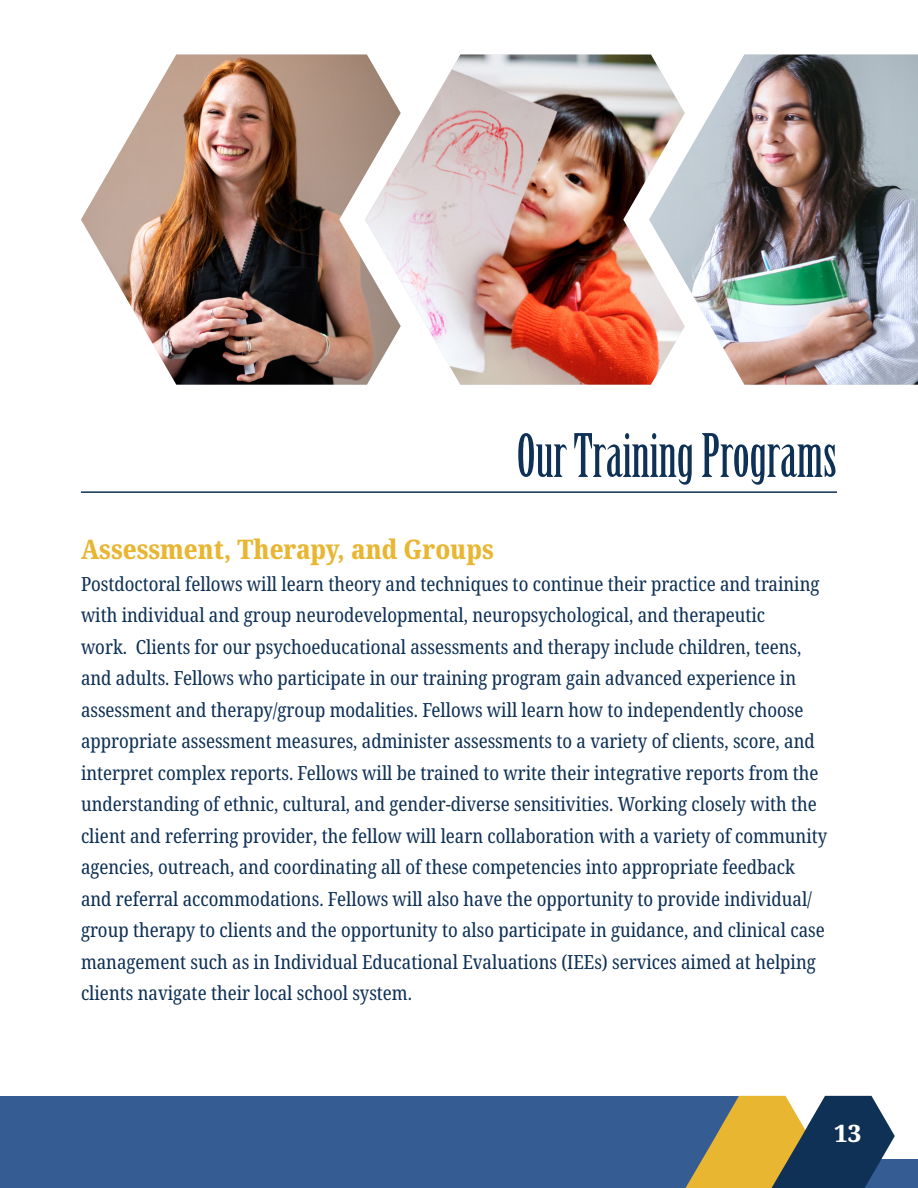
<style>
.page{position:relative;width:918px;height:1188px;background:#fff}
.page>*{position:absolute;margin:0;border:0;box-sizing:border-box;transform-origin:0 0}
.t1{font:58.5px "Birch Std";color:#0f3156}
.Subhead_2_Yellow{font:800 condensed 27px "Noto Serif";color:#e9b632}
.t2{font:800 24px "Noto Serif";color:#fff}
.Body_Text{font:condensed 19.5px/31.5px "Noto Serif";color:#0f3156}
</style>
<div class="page">
<div style="left:796px;top:1159px;width:122px;height:29px;background:#355d93"></div>
<div style="left:0;top:1097px;width:759px;height:91px;background:#355d93"></div>
<svg style="left:686px;top:1096px;width:209px;height:92px"></svg>
<img style="left:81px;top:55px;width:258px;height:330px">
<svg style="left:339px;top:55px;width:26px;height:330px;background:#b99a8b"></svg>
<img style="left:365px;top:55px;width:258px;height:330px">
<img style="left:623px;top:55px;width:26px;height:330px">
<img style="left:649px;top:55px;width:269px;height:330px">
<hr style="left:81px;top:491px;width:756px;height:2px;background:#0f3156">
<h1 class="t1" style="left:517px;top:423px;width:322px">Our Training Programs</h1>
<p class="Subhead_2_Yellow" style="left:81px;top:530px;width:414px">Assessment, Therapy, and Groups</p>
<p class="Body_Text" style="left:81px;top:568px;width:748px">Postdoctoral fellows will learn theory and techniques to continue their practice and training with individual and group neurodevelopmental, neuropsychological, and therapeutic<br>work. Clients for our psychoeducational assessments and therapy include children, teens, and adults. Fellows who participate in our training program gain advanced experience in assessment and therapy/group modalities. Fellows will learn how to independently choose appropriate assessment measures, administer assessments to a variety of clients, score, and interpret complex reports. Fellows will be trained to write their integrative reports from the understanding of ethnic, cultural, and gender-diverse sensitivities. Working closely with the client and referring provider, the fellow will learn collaboration with a variety of community agencies, outreach, and coordinating all of these competencies into appropriate feedback and referral accommodations. Fellows will also have the opportunity to provide individual/ group therapy to clients and the opportunity to also participate in guidance, and clinical case management such as in Individual Educational Evaluations (IEEs) services aimed at helping clients navigate their local school system.</p>
<p class="t2" style="left:834px;top:1117px;width:29px">13</p>
</div>
